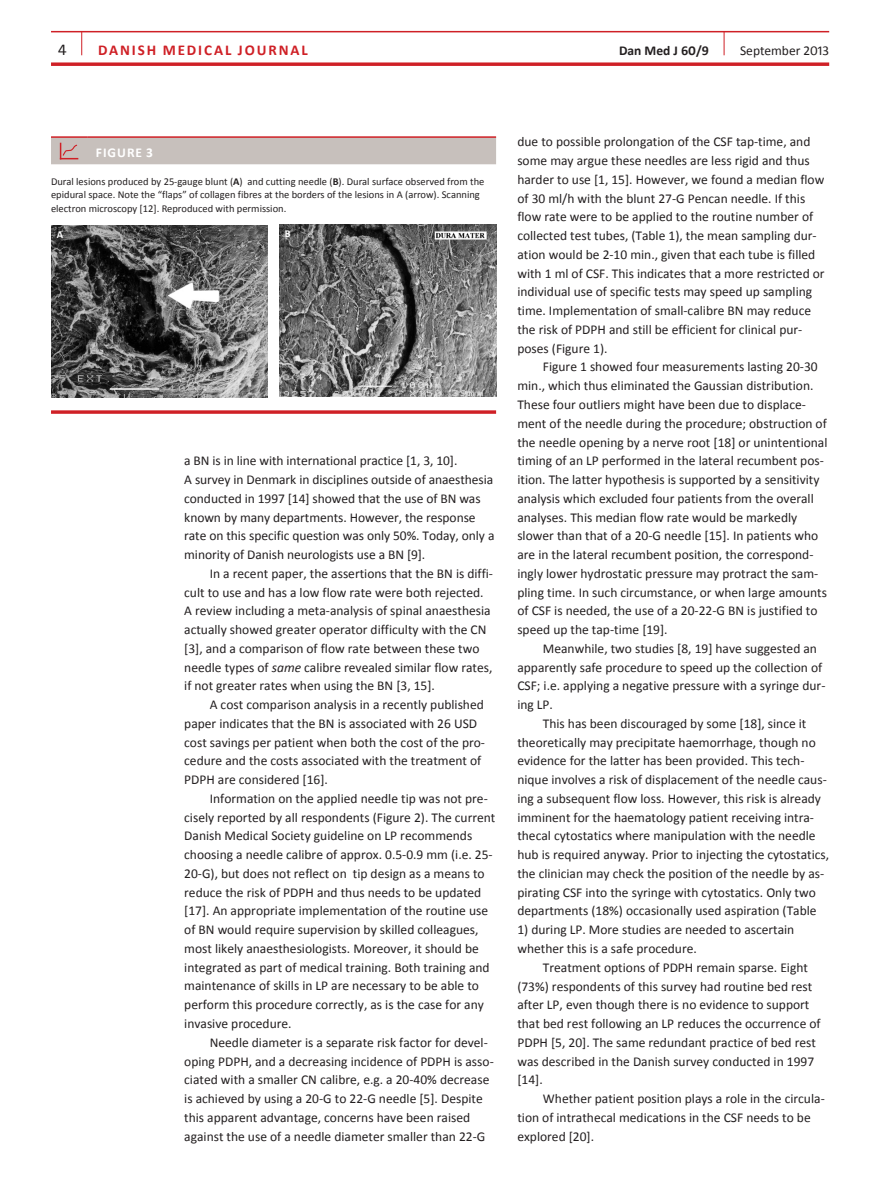
<style>
.page{position:relative;width:893px;height:1191px;background:#fff}
.page>*{position:absolute;margin:0;border:0;box-sizing:border-box;transform-origin:0 0}
.t1{font:16.5px "Calibri";color:#231f20}
.t2{font:700 15px "Calibri";letter-spacing:.125em;color:#cf2026}
.t3{font:13.5px/18.8px "Calibri";color:#231f20}
.t4{font:700 13.5px "Calibri";color:#231f20}
.t5{font:700 13.5px "Calibri";color:#fff}
.t6{font:10.5px/13.5px "Calibri";color:#231f20}
.t7{font:700 10.5px "Calibri";color:#fff}
.s1{font-weight:700}
.s2{font-style:italic}
</style>
<div class="page">
<hr style="left:51px;top:31px;width:778px;height:1px;background:#cf2026">
<svg style="left:51px;top:62px;width:778px;height:4px;background:#d53d43"></svg>
<svg style="left:81px;top:32px;width:1px;height:23px"></svg>
<svg style="left:724px;top:32px;width:1px;height:23px"></svg>
<hr style="left:51px;top:136px;width:36px;height:2px;background:#cf2026">
<hr style="left:87px;top:136px;width:409px;height:2px;background:#cf2026">
<div style="left:51px;top:137px;width:445px;height:27px;background:#c7c0bc"></div>
<img style="left:279px;top:225px;width:217px;height:172px">
<img style="left:51px;top:225px;width:217px;height:172px">
<svg style="left:51px;top:410px;width:445px;height:4px;background:#d53d43"></svg>
<p class="t1" style="left:58px;top:40px;width:10px">4</p>
<p class="t2" style="left:98px;top:41px;width:191px">DANISH MEDICAL JOURNAL</p>
<p class="t4" style="left:619px;top:42px;width:91px">DAN MED J 60/9</p>
<p class="t3" style="left:740px;top:41px;width:91px">September 2013</p>
<p class="t5" style="left:96px;top:144px;width:59px">FIGURE 3</p>
<p class="t6" style="left:51px;top:174px;width:435px">Dural lesions produced by 25-gauge blunt (<span class="s1">A</span>) and cutting needle (<span class="s1">B</span>). Dural surface observed from the epidural space. Note the “flaps” of collagen fibres at the borders of the lesions in A (arrow). Scanning electron microscopy [12]. Reproduced with permission.</p>
<p class="t7" style="left:57px;top:228px;width:8px">A</p>
<p class="t7" style="left:285px;top:227px;width:7px">B</p>
<p class="t3" style="left:184px;top:451px;width:312px">a BN is in line with international practice [1, 3, 10].<br>A survey in Denmark in disciplines outside of anaesthesia conducted in 1997 [14] showed that the use of BN was known by many departments. However, the response rate on this specific question was only 50%. Today, only a minority of Danish neurologists use a BN [9].</p>
<p class="t3" style="left:184px;top:563px;width:310px;text-indent:26px">In a recent paper, the assertions that the BN is diffi&shy;cult to use and has a low flow rate were both rejected.<br>A review including a meta-analysis of spinal anaesthesia actually showed greater operator difficulty with the CN [3], and a comparison of flow rate between these two needle types of <span class="s2">same</span> calibre revealed similar flow rates, if not greater rates when using the BN [3, 15].</p>
<p class="t3" style="left:184px;top:694px;width:302px;text-indent:26px">A cost comparison analysis in a recently published paper indicates that the BN is associated with 26 USD cost savings per patient when both the cost of the pro&shy;cedure and the costs associated with the treatment of PDPH are considered [16].</p>
<p class="t3" style="left:184px;top:788px;width:313px;text-indent:26px">Information on the applied needle tip was not pre&shy;cisely reported by all respondents (Figure 2). The current Danish Medical Society guideline on LP recommends choosing a needle calibre of approx. 0.5-0.9 mm (i.e. 25- 20-G), but does not reflect on tip design as a means to reduce the risk of PDPH and thus needs to be updated [17]. An appropriate implementation of the routine use of BN would require supervision by skilled colleagues, most likely anaesthesiologists. Moreover, it should be integrated as part of medical training. Both training and maintenance of skills in LP are necessary to be able to perform this procedure correctly, as is the case for any invasive procedure.</p>
<p class="t3" style="left:184px;top:1032px;width:311px;text-indent:26px">Needle diameter is a separate risk factor for devel&shy;oping PDPH, and a decreasing incidence of PDPH is asso&shy;ciated with a smaller CN calibre, e.g. a 20-40% decrease is achieved by using a 20-G to 22-G needle [5]. Despite this apparent advantage, concerns have been raised against the use of a needle diameter smaller than 22-G</p>
<p class="t3" style="left:517px;top:132px;width:309px">due to possible prolongation of the CSF tap-time, and some may argue these needles are less rigid and thus harder to use [1, 15]. However, we found a median flow of 30 ml/h with the blunt 27-G Pencan needle. If this flow rate were to be applied to the routine number of collected test tubes, (Table 1), the mean sampling dur&shy;ation would be 2-10 min., given that each tube is filled with 1 ml of CSF. This indicates that a more restricted or individual use of specific tests may speed up sampling time. Implementation of small-calibre BN may reduce the risk of PDPH and still be efficient for clinical pur&shy;poses (Figure 1).</p>
<p class="t3" style="left:517px;top:357px;width:312px;text-indent:26px">Figure 1 showed four measurements lasting 20-30 min., which thus eliminated the Gaussian distribution.<br>These four outliers might have been due to displace&shy;ment of the needle during the procedure; obstruction of the needle opening by a nerve root [18] or unintentional timing of an LP performed in the lateral recumbent pos&shy;ition. The latter hypothesis is supported by a sensitivity analysis which excluded four patients from the overall analyses. This median flow rate would be markedly slower than that of a 20-G needle [15]. In patients who are in the lateral recumbent position, the correspond&shy;ingly lower hydrostatic pressure may protract the sam&shy;pling time. In such circumstance, or when large amounts of CSF is needed, the use of a 20-22-G BN is justified to speed up the tap-time [19].</p>
<p class="t3" style="left:517px;top:638px;width:310px;text-indent:26px">Meanwhile, two studies [8, 19] have suggested an apparently safe procedure to speed up the collection of CSF; i.e. applying a negative pressure with a syringe dur&shy;ing LP.</p>
<p class="t3" style="left:517px;top:713px;width:313px;text-indent:26px">This has been discouraged by some [18], since it theoretically may precipitate haemorrhage, though no evidence for the latter has been provided. This tech&shy;nique involves a risk of displacement of the needle caus&shy;ing a subsequent flow loss. However, this risk is already imminent for the haematology patient receiving intra&shy;thecal cytostatics where manipulation with the needle hub is required anyway. Prior to injecting the cytostatics, the clinician may check the position of the needle by as&shy;pirating CSF into the syringe with cytostatics. Only two departments (18%) occasionally used aspiration (Table</p>
<p class="t3" style="left:517px;top:919px;width:279px">1) during LP. More studies are needed to ascertain whether this is a safe procedure.</p>
<p class="t3" style="left:517px;top:957px;width:305px;text-indent:26px">Treatment options of PDPH remain sparse. Eight (73%) respondents of this survey had routine bed rest after LP, even though there is no evidence to support that bed rest following an LP reduces the occurrence of PDPH [5, 20]. The same redundant practice of bed rest was described in the Danish survey conducted in 1997 [14].</p>
<p class="t3" style="left:517px;top:1088px;width:309px;text-indent:26px">Whether patient position plays a role in the circula&shy;tion of intrathecal medications in the CSF needs to be explored [20].</p>
</div>
